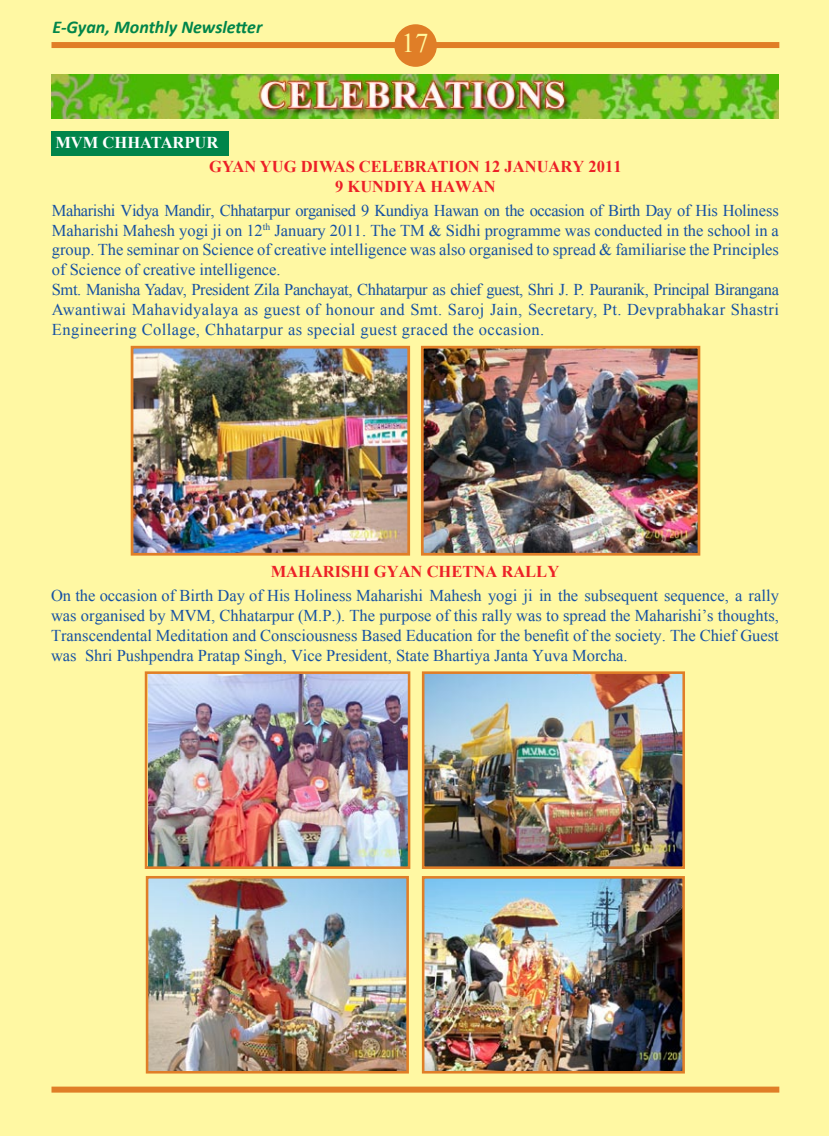
<style>
.page{position:relative;width:830px;height:1136px;background:#fff}
.page>*{position:absolute;margin:0;border:0;box-sizing:border-box;transform-origin:0 0}
.t1{font:27px "Times New Roman";color:#fff89f}
.t2{font:italic 700 18px "Calibri";color:#00854a}
.t3{font:16.5px/19.8px "Times New Roman";color:#1752a4}
.t4{font:700 16.5px "Times New Roman";color:#ec2027}
.t5{font:700 16.5px "Times New Roman";color:#fff}
</style>
<div class="page">
<div style="left:1px;top:1px;width:827px;height:1134px;background:#fff8a3"></div>
<div style="left:51px;top:42px;width:728px;height:6px;background:#e07e27"></div>
<div style="left:395px;top:25px;width:41px;height:41px;background:#e07e27;border-radius:50%"></div>
<div style="left:394px;top:24px;width:42px;height:43px;border:2px solid #e07e27;border-radius:50%"></div>
<div style="left:51px;top:1086px;width:728px;height:6px;background:#e07e27"></div>
<div style="left:52px;top:131px;width:177px;height:24px;background:#00854a"></div>
<img style="left:149px;top:675px;width:257px;height:189px">
<div style="left:145px;top:671px;width:265px;height:197px;border:3px solid #e07e27"></div>
<img style="left:150px;top:879px;width:254px;height:190px">
<div style="left:146px;top:875px;width:262px;height:198px;border:3px solid #e07e27"></div>
<img style="left:425px;top:879px;width:255px;height:190px">
<div style="left:421px;top:875px;width:263px;height:198px;border:3px solid #e07e27"></div>
<img style="left:425px;top:675px;width:255px;height:189px">
<div style="left:421px;top:671px;width:263px;height:197px;border:3px solid #e07e27"></div>
<img style="left:425px;top:350px;width:271px;height:201px">
<div style="left:421px;top:346px;width:279px;height:209px;border:3px solid #e07e27"></div>
<img style="left:135px;top:350px;width:271px;height:201px">
<div style="left:131px;top:346px;width:279px;height:209px;border:3px solid #e07e27"></div>
<img style="left:51px;top:74px;width:727px;height:45px">
<p class="t2" style="left:53px;top:15px;width:211px">E-Gyan, Monthly Newsletter</p>
<p class="t5" style="left:55px;top:131px;width:164px">MVM CHHATARPUR</p>
<h1 class="t1" style="left:401px;top:25px;width:28px">17</h1>
<p class="t4" style="left:209px;top:155px;width:317px">GYAN YUG DIWAS CELEBRATION 12 JANUARY</p>
<p class="t4" style="left:588px;top:155px;width:34px">2011</p>
<p class="t4" style="left:335px;top:175px;width:38px">9 KUNDIYA</p>
<p class="t4" style="left:430px;top:175px;width:14px">HAWAN</p>
<p class="t3" style="left:52px;top:200px;width:728px">Maharishi Vidya Mandir, Chhatarpur organised 9 Kundiya Hawan on the occasion of Birth Day of His Holiness Maharishi Mahesh yogi ji on 12<sup>th</sup> January 2011. The TM &amp; Sidhi programme was conducted in the school in a group. The seminar on Science of creative intelligence was also organised to spread &amp; familiarise the Principles of Science of creative intelligence.<br>Smt. Manisha Yadav, President Zila Panchayat, Chhatarpur as chief guest, Shri J. P. Pauranik, Principal Birangana Awantiwai Mahavidyalaya as guest of honour and Smt. Saroj Jain, Secretary, Pt. Devprabhakar Shastri Engineering Collage, Chhatarpur as special guest graced the occasion.</p>
<p class="t4" style="left:270px;top:560px;width:27px">MAHARISHI</p>
<p class="t4" style="left:374px;top:560px;width:13px">GYAN</p>
<p class="t4" style="left:426px;top:560px;width:25px">CHETNA</p>
<p class="t4" style="left:501px;top:560px;width:13px">RALLY</p>
<p class="t3" style="left:51px;top:585px;width:729px;text-align:justify">On the occasion of Birth Day of His Holiness Maharishi Mahesh yogi ji in the subsequent sequence, a rally was organised by MVM, Chhatarpur (M.P.). The purpose of this rally was to spread the Maharishi’s thoughts, Transcendental Meditation and Consciousness Based Education for the benefit of the society. The Chief Guest was Shri Pushpendra Pratap Singh, Vice President, State Bhartiya Janta Yuva Morcha.</p>
</div>
